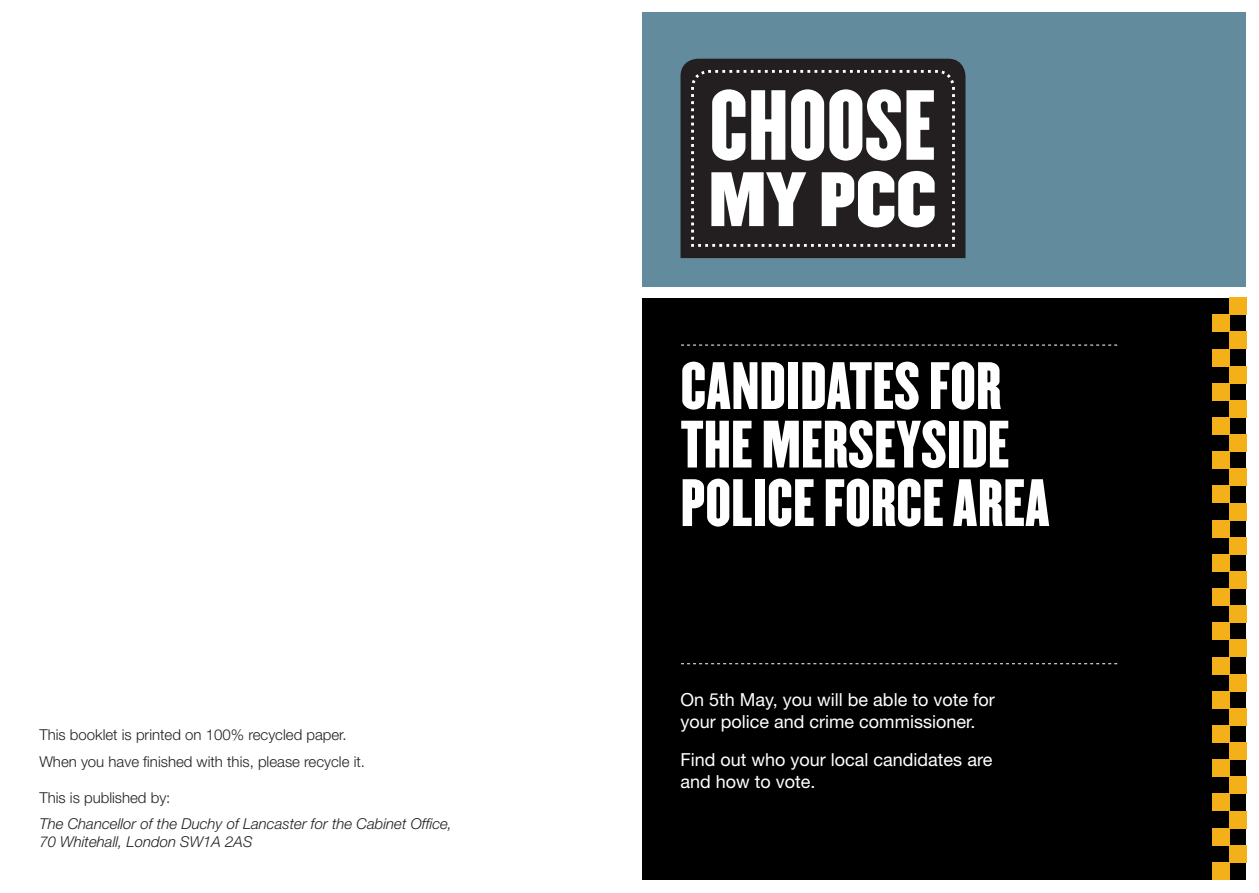
<style>
.page{position:relative;width:1259px;height:893px;background:#fff}
.page>*{position:absolute;margin:0;border:0;box-sizing:border-box;transform-origin:0 0}
.t1{font:58.5px "Champion HTF Lightweight";color:#fff}
.t2{font:18px/21.6px "Helvetica Neue LT Std";color:#fff}
.t3{font:300 15px "Helvetica Neue LT Std";color:#231f20}
.t4{font:italic 300 15px/18px "Helvetica Neue LT Std";color:#231f20}
</style>
<div class="page">
<div style="left:642px;top:13px;width:604px;height:274px;background:#628c9d"></div>
<div style="left:642px;top:298px;width:604px;height:581px;background:#000001"></div>
<div style="left:680px;top:59px;width:285px;height:199px;background:#231f20"></div>
<svg style="left:691px;top:70px;width:264px;height:19px;background:#312d2e"></svg>
<svg style="left:691px;top:89px;width:264px;height:158px;background:#868484"></svg>
<svg style="left:681px;top:345px;width:436px;height:1px"></svg>
<svg style="left:681px;top:663px;width:436px;height:1px"></svg>
<div style="left:1229px;top:298px;width:17px;height:17px;background:#f4b019"></div>
<div style="left:1229px;top:332px;width:17px;height:17px;background:#f4b019"></div>
<div style="left:1229px;top:366px;width:17px;height:17px;background:#f4b019"></div>
<div style="left:1229px;top:400px;width:17px;height:17px;background:#f4b019"></div>
<div style="left:1229px;top:435px;width:17px;height:17px;background:#f4b019"></div>
<div style="left:1229px;top:469px;width:17px;height:17px;background:#f4b019"></div>
<div style="left:1229px;top:503px;width:17px;height:17px;background:#f4b019"></div>
<div style="left:1229px;top:537px;width:17px;height:17px;background:#f4b019"></div>
<div style="left:1229px;top:571px;width:17px;height:18px;background:#f4b019"></div>
<div style="left:1229px;top:606px;width:17px;height:17px;background:#f4b019"></div>
<div style="left:1229px;top:640px;width:17px;height:17px;background:#f4b019"></div>
<div style="left:1229px;top:674px;width:17px;height:17px;background:#f4b019"></div>
<div style="left:1229px;top:708px;width:17px;height:17px;background:#f4b019"></div>
<div style="left:1229px;top:742px;width:17px;height:18px;background:#f4b019"></div>
<div style="left:1229px;top:777px;width:17px;height:17px;background:#f4b019"></div>
<div style="left:1229px;top:811px;width:17px;height:17px;background:#f4b019"></div>
<div style="left:1229px;top:845px;width:17px;height:17px;background:#f4b019"></div>
<div style="left:1212px;top:315px;width:17px;height:17px;background:#f4b019"></div>
<div style="left:1212px;top:349px;width:17px;height:17px;background:#f4b019"></div>
<div style="left:1212px;top:383px;width:17px;height:17px;background:#f4b019"></div>
<div style="left:1212px;top:417px;width:17px;height:18px;background:#f4b019"></div>
<div style="left:1212px;top:452px;width:17px;height:17px;background:#f4b019"></div>
<div style="left:1212px;top:486px;width:17px;height:17px;background:#f4b019"></div>
<div style="left:1212px;top:520px;width:17px;height:17px;background:#f4b019"></div>
<div style="left:1212px;top:554px;width:17px;height:17px;background:#f4b019"></div>
<div style="left:1212px;top:589px;width:17px;height:17px;background:#f4b019"></div>
<div style="left:1212px;top:623px;width:17px;height:17px;background:#f4b019"></div>
<div style="left:1212px;top:657px;width:17px;height:17px;background:#f4b019"></div>
<div style="left:1212px;top:691px;width:17px;height:17px;background:#f4b019"></div>
<div style="left:1212px;top:725px;width:17px;height:17px;background:#f4b019"></div>
<div style="left:1212px;top:760px;width:17px;height:17px;background:#f4b019"></div>
<div style="left:1212px;top:794px;width:17px;height:17px;background:#f4b019"></div>
<div style="left:1212px;top:828px;width:17px;height:17px;background:#f4b019"></div>
<div style="left:1212px;top:862px;width:17px;height:17px;background:#f4b019"></div>
<p class="t3" style="left:39px;top:725px;width:309px">This booklet is printed on 100% recycled paper.</p>
<p class="t3" style="left:39px;top:752px;width:327px">When you have finished with this, please recycle it.</p>
<p class="t3" style="left:39px;top:788px;width:133px">This is published by:</p>
<p class="t4" style="left:39px;top:814px;width:414px">The Chancellor of the Duchy of Lancaster for the Cabinet Office,<br>70 Whitehall, London SW1A 2AS</p>
<p class="t1" style="left:680px;top:348px;width:322px">CANDIDATES FOR</p>
<p class="t1" style="left:680px;top:406px;width:331px">THE MERSEYSIDE</p>
<p class="t1" style="left:680px;top:465px;width:371px">POLICE FORCE AREA</p>
<p class="t2" style="left:680px;top:688px;width:316px">On 5th May, you will be able to vote for your police and crime commissioner.</p>
<p class="t2" style="left:680px;top:749px;width:313px">Find out who your local candidates are and how to vote.</p>
</div>
